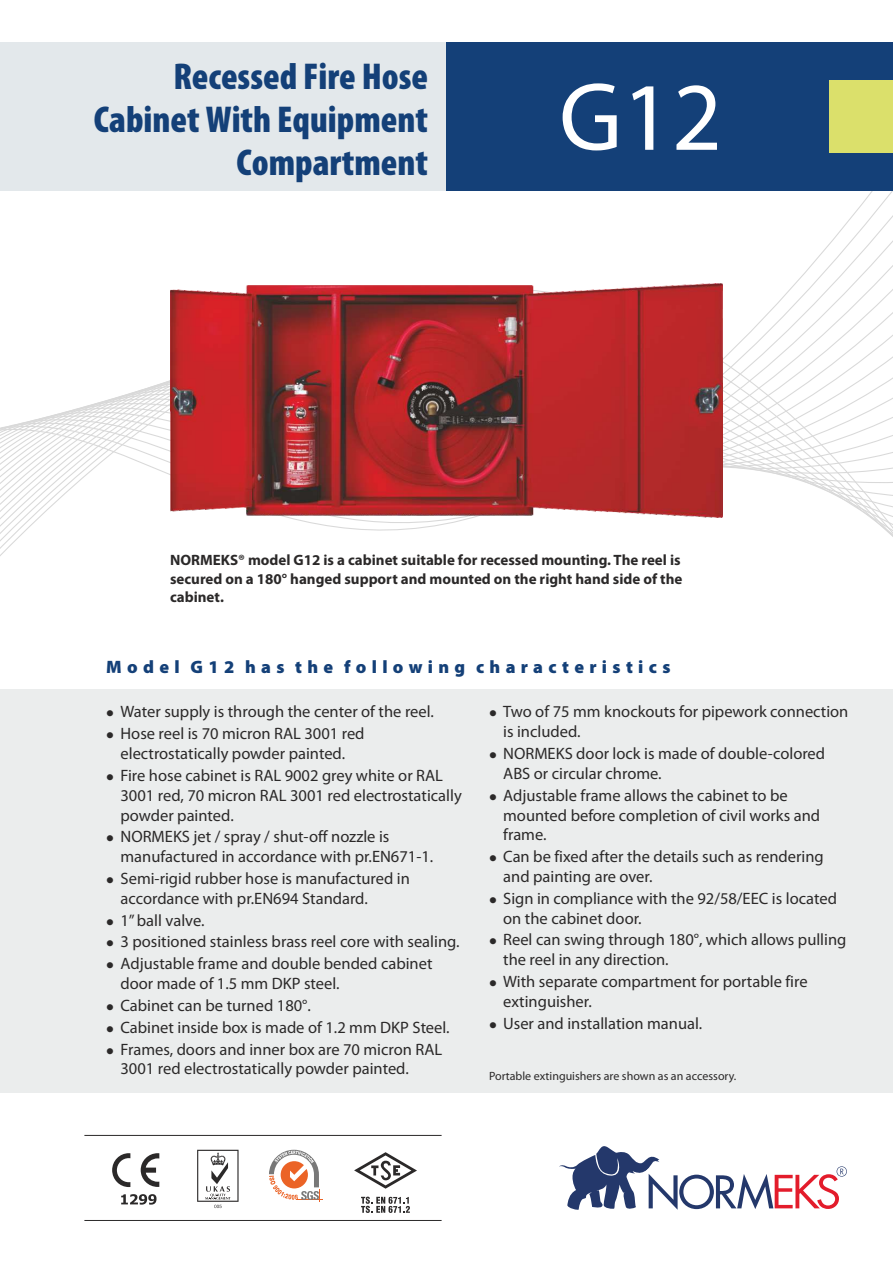
<style>
.page{position:relative;width:893px;height:1263px;background:#fff}
.page>*{position:absolute;margin:0;border:0;box-sizing:border-box;transform-origin:0 0}
.t1{font:97.5px "Myriad Pro";color:#fff}
.t2{font:900 condensed 37.5px/42.8px "Myriad Pro";color:#144078;text-align:right}
.t3{font:900 18px "Myriad Pro";letter-spacing:.295em;color:#144078}
.t4{font:16.5px/19.8px "Myriad Pro";color:#2b2929}
.t5{font:700 15px/18.6px "Myriad Pro";color:#2b2929}
.t6{font:12px "Myriad Pro";color:#2b2929}
</style>
<div class="page">
<svg style="left:0;top:191px;width:893px;height:365px"></svg>
<div style="left:0;top:43px;width:510px;height:148px;background:#e3e8eb"></div>
<div style="left:446px;top:43px;width:447px;height:148px;background:#144078"></div>
<div style="left:829px;top:81px;width:64px;height:72px;background:#dbe06b"></div>
<div style="left:0;top:689px;width:893px;height:404px;background:#ebeded"></div>
<img style="left:170px;top:284px;width:553px;height:234px">
<svg style="left:559px;top:1146px;width:288px;height:64px"></svg>
<svg style="left:354px;top:1152px;width:63px;height:37px"></svg>
<svg style="left:361px;top:1196px;width:49px;height:17px"></svg>
<hr style="left:84px;top:1135px;width:358px;height:1px;background:#2b2929">
<hr style="left:84px;top:1220px;width:358px;height:1px;background:#2b2929">
<svg style="left:197px;top:1150px;width:42px;height:58px"></svg>
<svg style="left:121px;top:1194px;width:36px;height:10px"></svg>
<svg style="left:112px;top:1153px;width:18px;height:34px"></svg>
<svg style="left:141px;top:1153px;width:18px;height:34px"></svg>
<svg style="left:269px;top:1150px;width:53px;height:52px"></svg>
<h2 class="t2" style="left:94px;top:59px;width:336px">Recessed Fire Hose<br>Cabinet With Equipment<br>Compartment</h2>
<h1 class="t1" style="left:559px;top:77px;width:165px">G12</h1>
<p class="t5" style="left:170px;top:552px;width:514px">NORMEKS® model G12 is a cabinet suitable for recessed mounting. The reel is secured on a 180° hanged support and mounted on the right hand side of the cabinet.</p>
<p class="t3" style="left:106px;top:660px;width:566px">Model G12 has the following characteristics</p>
<p class="t4" style="left:106px;top:703px;width:329px">● Water supply is through the center of the reel.</p>
<p class="t4" style="left:106px;top:725px;width:260px;text-align:center">● Hose reel is 70 micron RAL 3001 red electrostatically powder painted.</p>
<p class="t4" style="left:121px;top:767px;width:343px;text-indent:-14px">● Fire hose cabinet is RAL 9002 grey white or RAL<br>3001 red, 70 micron RAL 3001 red electrostatically powder painted.</p>
<p class="t4" style="left:121px;top:828px;width:314px;text-indent:-14px">● NORMEKS jet / spray / shut-off nozzle is manufactured in accordance with pr.EN671-1.</p>
<p class="t4" style="left:121px;top:870px;width:291px;text-indent:-14px">● Semi-rigid rubber hose is manufactured in accordance with pr.EN694 Standard.</p>
<p class="t4" style="left:106px;top:911px;width:100px">● 1” ball valve.</p>
<p class="t4" style="left:106px;top:933px;width:355px">● 3 positioned stainless brass reel core with sealing.</p>
<p class="t4" style="left:121px;top:955px;width:313px;text-indent:-14px">● Adjustable frame and double bended cabinet door made of 1.5 mm DKP steel.</p>
<p class="t4" style="left:106px;top:997px;width:206px">● Cabinet can be turned 180°.</p>
<p class="t4" style="left:106px;top:1019px;width:345px">● Cabinet inside box is made of 1.2 mm DKP Steel.</p>
<p class="t4" style="left:120px;top:1040px;width:323px;text-indent:-14px">● Frames, doors and inner box are 70 micron RAL<br>3001 red electrostatically powder painted.</p>
<p class="t4" style="left:503px;top:703px;width:347px;text-indent:-14px">● Two of 75 mm knockouts for pipework connection is included.</p>
<p class="t4" style="left:503px;top:745px;width:323px;text-indent:-14px">● NORMEKS door lock is made of double-colored<br>ABS or circular chrome.</p>
<p class="t4" style="left:503px;top:787px;width:318px;text-indent:-14px">● Adjustable frame allows the cabinet to be mounted before completion of civil works and frame.</p>
<p class="t4" style="left:503px;top:848px;width:322px;text-indent:-14px">● Can be fixed after the details such as rendering and painting are over.</p>
<p class="t4" style="left:503px;top:890px;width:335px;text-indent:-14px">● Sign in compliance with the 92/58/EEC is located on the cabinet door.</p>
<p class="t4" style="left:503px;top:931px;width:345px;text-indent:-14px">● Reel can swing through 180°, which allows pulling the reel in any direction.</p>
<p class="t4" style="left:503px;top:973px;width:306px;text-indent:-14px">● With separate compartment for portable fire extinguisher.</p>
<p class="t4" style="left:489px;top:1015px;width:215px">● User and installation manual.</p>
<p class="t6" style="left:489px;top:1071px;width:249px">Portable extinguishers are shown as an accessory.</p>
</div>
